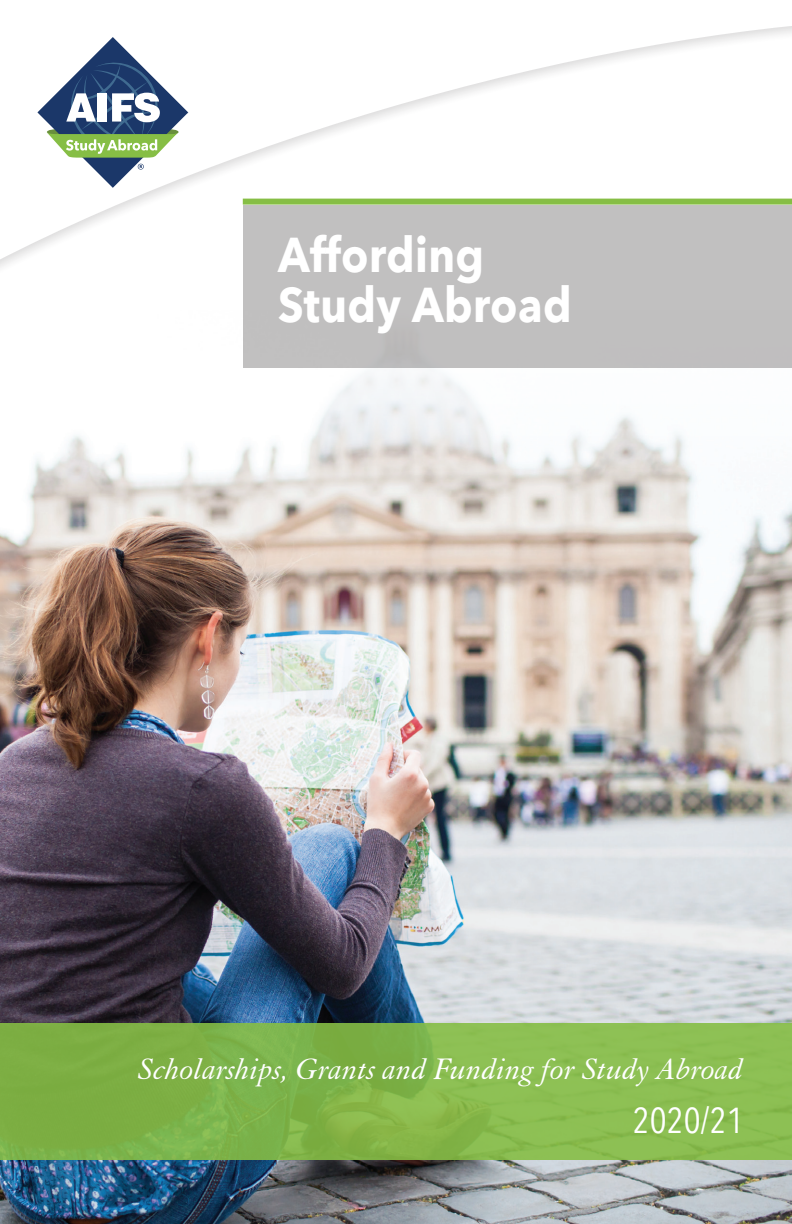
<style>
.page{position:relative;width:792px;height:1224px;background:#fff}
.page>*{position:absolute;margin:0;border:0;box-sizing:border-box;transform-origin:0 0}
.t1{font:700 48.8px/50.6px "Avenir Next";letter-spacing:.01em;color:#fff;scale:.89 1}
.Heading{font:36px "Avenir Next Condensed";color:#fff}
.Heading-2{font:italic 32px "Elegant Garamond BT";color:#fff}
</style>
<div class="page">
<img style="left:0;top:522px;width:792px;height:702px">
<svg style="left:28px;top:374px;width:764px;height:148px"></svg>
<svg style="left:0;top:26px;width:792px;height:242px"></svg>
<svg style="left:37px;top:37px;width:151px;height:151px"></svg>
<div style="left:243px;top:199px;width:549px;height:6px;background:#86be45"></div>
<div style="left:243px;top:205px;width:549px;height:163px;background:#c1c0c0"></div>
<div style="left:0;top:1023px;width:792px;height:137px;background:linear-gradient(to right,#79ac42,#8fc255)"></div>
<p class="t1" style="left:278px;top:228px;width:331px">Affording<br>Study Abroad</p>
<p class="Heading-2" style="left:138px;top:1050px;width:607px">Scholarships, Grants and Funding for Study Abroad</p>
<p class="Heading" style="left:633px;top:1089px;width:112px">2020/21</p>
</div>
